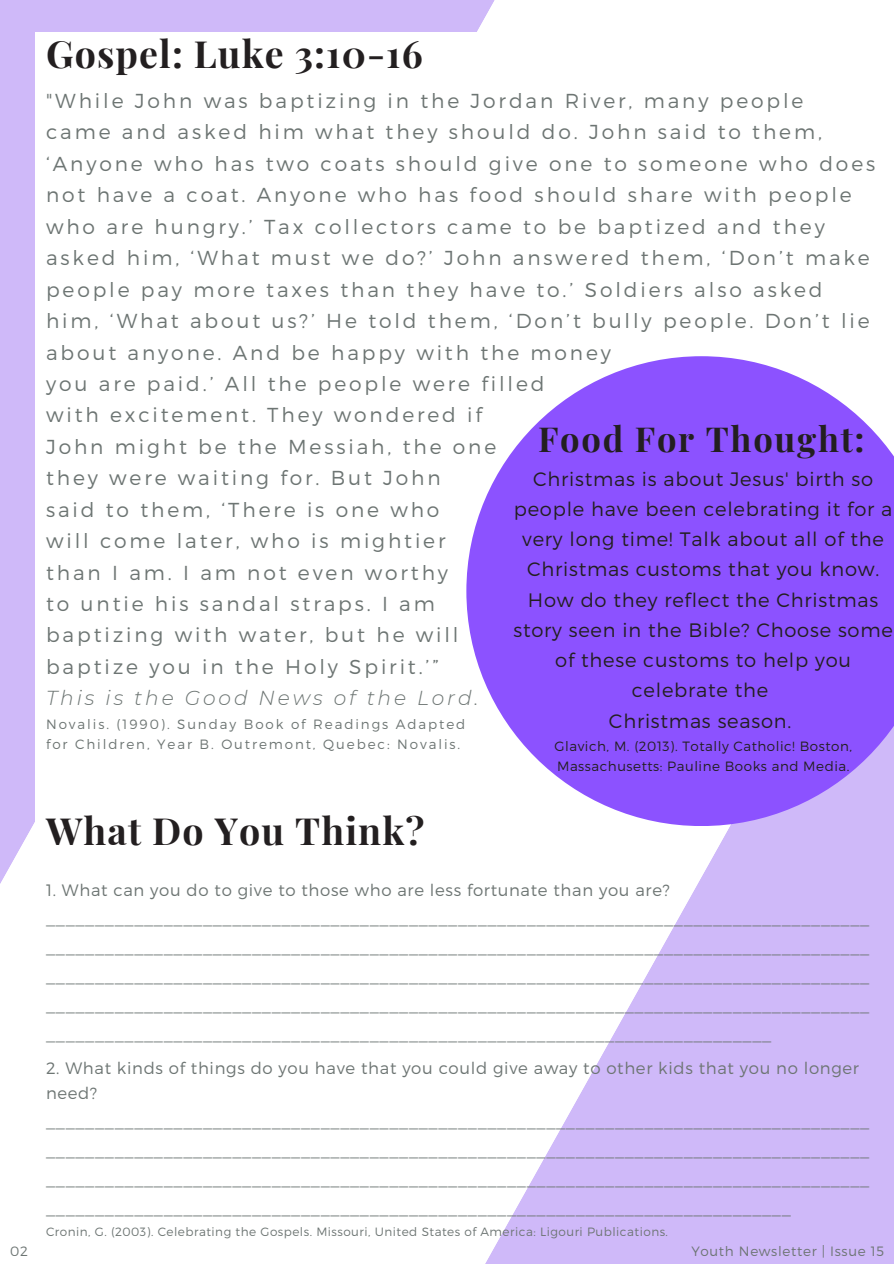
<style>
.page{position:relative;width:894px;height:1264px;background:#fff}
.page>*{position:absolute;margin:0;border:0;box-sizing:border-box;transform-origin:0 0}
.t1{font:700 37.5px "Playfair Display";letter-spacing:.03em;color:#231f20}
.t2{font:700 34.5px "Playfair Display";letter-spacing:.05em;color:#231f20}
.t3{font:300 20.25px/31.3px "Montserrat";letter-spacing:.14em;color:#6d7573}
.t4{font:300 19.5px/30.3px "Montserrat";letter-spacing:.04em;color:#231f20;text-align:center}
.t5{font:300 16.5px/29px "Montserrat";letter-spacing:.04em;color:#6d7573}
.t6{font:300 13.5px/20.2px "Montserrat";letter-spacing:.14em;color:#6d7573}
.t7{font:300 13.5px/20.1px "Montserrat";letter-spacing:.04em;color:#231f20}
.t8{font:300 13.5px "Montserrat";letter-spacing:.05em;color:#6d7573}
.t9{font:300 12px "Montserrat";letter-spacing:.04em;color:#6d7573}
.s1{font-style:italic}
</style>
<div class="page">
<div style="left:0;top:0;width:495px;height:884px;background:#cfb9f9"></div>
<div style="left:35px;top:32px;width:822px;height:1199px;background:#fff"></div>
<svg style="left:486px;top:826px;width:407px;height:437px;fill:#cfb9f9"></svg>
<svg style="left:466px;top:356px;width:427px;height:470px;background:#9e6efe"></svg>
<p class="t1" style="left:46px;top:28px;width:378px">Gospel: Luke 3:10-16</p>
<h1 class="t3" style="left:46px;top:84px;width:830px">"While John was baptizing in the Jordan River, many people<br>came and asked him what they should do. John said to them, ‘Anyone who has two coats should give one to someone who does not have a coat. Anyone who has food should share with people who are hungry.’ Tax collectors came to be baptized and they asked him, ‘What must we do?’ John answered them, ‘Don’t make people pay more taxes than they have to.’ Soldiers also asked him, ‘What about us?’ He told them, ‘Don’t bully people. Don’t lie about anyone. And be happy with the money<br>you are paid.’ All the people were filled<br>with excitement. They wondered if<br>John might be the Messiah, the one<br>they were waiting for. But John<br>said to them, ‘There is one who<br>will come later, who is mightier<br>than I am. I am not even worthy<br>to untie his sandal straps. I am<br>baptizing with water, but he will<br>baptize you in the Holy Spirit.’”<br><span class="s1">This is the Good News of the Lord.</span></h1>
<h1 class="t6" style="left:46px;top:713px;width:420px">Novalis. (1990). Sunday Book of Readings Adapted for Children, Year B. Outremont, Quebec: Novalis.</h1>
<h1 class="t2" style="left:538px;top:414px;width:328px">Food For Thought:</h1>
<p class="t4" style="left:513px;top:462px;width:381px">Christmas is about Jesus' birth so people have been celebrating it for a very long time! Talk about all of the<br>Christmas customs that you know.<br>How do they reflect the Christmas story seen in the Bible? Choose some of these customs to help you celebrate the<br>Christmas season.</p>
<p class="t7" style="left:554px;top:735px;width:299px">Glavich, M. (2013). Totally Catholic! Boston,<br>Massachusetts: Pauline Books and Media.</p>
<h2 class="t1" style="left:46px;top:804px;width:380px">What Do You Think?</h2>
<h1 class="t5" style="left:46px;top:875px;width:824px;line-height:27px">1. What can you do to give to those who are less fortunate than you are? ____________________________________________________________________________________</h1>
<h1 class="t5" style="left:46px;top:930px;width:824px;text-align:justify">____________________________________________________________________________________ ____________________________________________________________________________________ ____________________________________________________________________________________ __________________________________________________________________________</h1>
<h2 class="t5" style="left:46px;top:1054px;width:814px;line-height:25px">2. What kinds of things do you have that you could give away to other kids that you no longer need?</h2>
<h2 class="t5" style="left:46px;top:1104px;width:824px;text-align:justify">____________________________________________________________________________________ ____________________________________________________________________________________ ____________________________________________________________________________________ ____________________________________________________________________________</h2>
<h2 class="t9" style="left:46px;top:1223px;width:623px">Cronin, G. (2003). Celebrating the Gospels. Missouri, United States of America: Ligouri Publications.</h2>
<p class="t6" style="left:10px;top:1240px;width:19px">02</p>
<p class="t8" style="left:691px;top:1242px;width:194px">Youth Newsletter | Issue 15</p>
</div>
